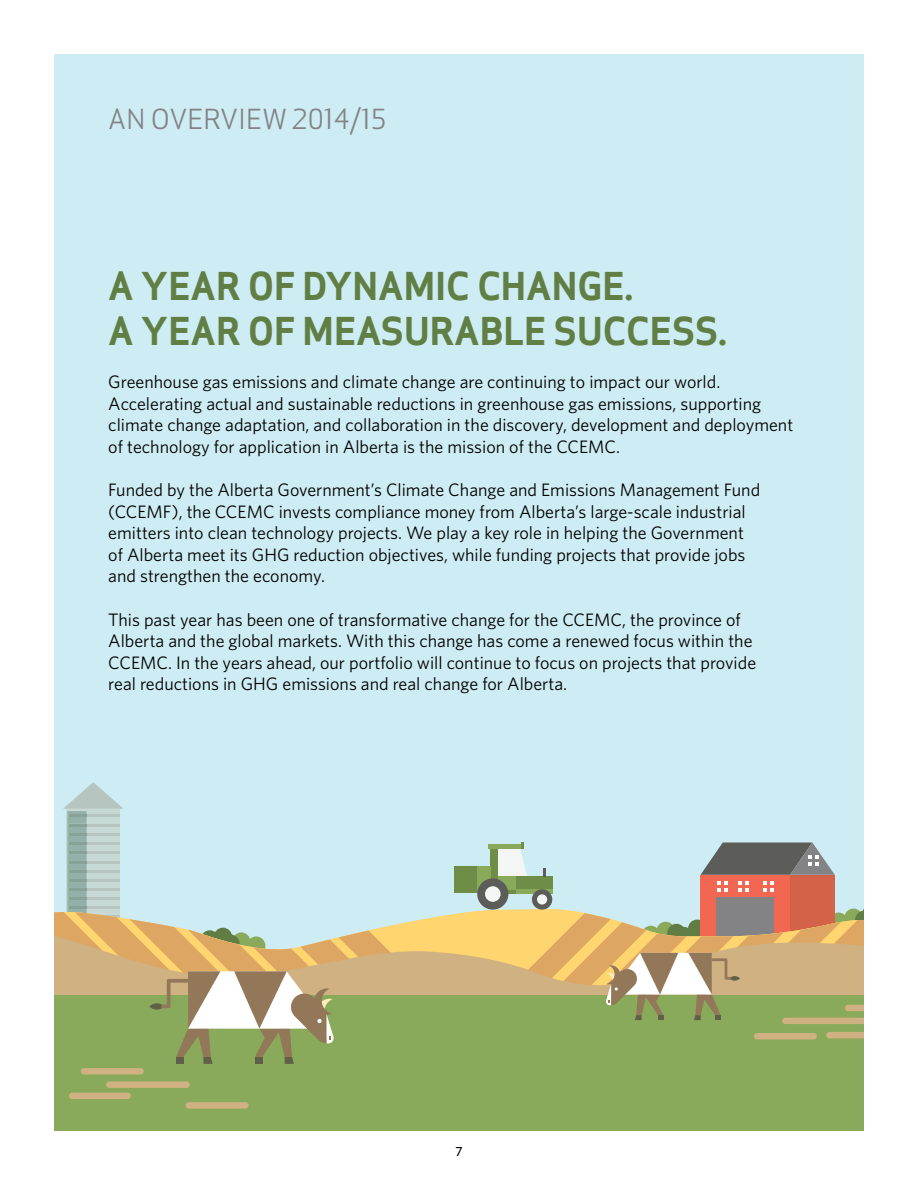
<style>
.page{position:relative;width:918px;height:1188px;background:#fff}
.page>*{position:absolute;margin:0;border:0;box-sizing:border-box;transform-origin:0 0}
.t1{font:37.5px/45px "Apex Sans Bold T";color:#607f44}
.t2{font:27px "Apex Sans Book C";color:#838386}
.t3{font:18px/21.6px "Whitney";color:#000}
.t4{font:12px "Apex Sans Medium C";color:#000}
</style>
<div class="page">
<div style="left:54px;top:54px;width:810px;height:1077px;background:#ceecf3"></div>
<svg style="left:701px;top:843px;width:134px;height:32px"></svg>
<div style="left:701px;top:875px;width:89px;height:62px;background:#f26752"></div>
<div style="left:716px;top:897px;width:58px;height:40px;background:#838386"></div>
<div style="left:790px;top:875px;width:45px;height:62px;background:#d46249"></div>
<svg style="left:472px;top:906px;width:392px;height:7px"></svg>
<svg style="left:472px;top:913px;width:392px;height:13px"></svg>
<svg style="left:472px;top:926px;width:392px;height:69px;background:#dab373"></svg>
<div style="left:54px;top:995px;width:810px;height:136px;background:#88aa5a"></div>
<div style="left:81px;top:1068px;width:63px;height:6px;background:#d0b181;border-radius:3px"></div>
<svg style="left:845px;top:1005px;width:19px;height:6px"></svg>
<svg style="left:826px;top:1032px;width:38px;height:6px"></svg>
<div style="left:754px;top:1033px;width:63px;height:6px;background:#d0b181;border-radius:3px"></div>
<div style="left:106px;top:1081px;width:84px;height:7px;background:#d0b181;border-radius:3px"></div>
<svg style="left:782px;top:1018px;width:82px;height:6px"></svg>
<div style="left:69px;top:1093px;width:62px;height:6px;background:#d0b181;border-radius:3px"></div>
<div style="left:186px;top:1102px;width:63px;height:7px;background:#d0b181;border-radius:3px"></div>
<svg style="left:54px;top:782px;width:418px;height:282px"></svg>
<svg style="left:729px;top:976px;width:11px;height:5px"></svg>
<svg style="left:606px;top:953px;width:125px;height:67px"></svg>
<svg style="left:717px;top:881px;width:11px;height:11px"></svg>
<svg style="left:738px;top:881px;width:11px;height:11px"></svg>
<svg style="left:763px;top:881px;width:11px;height:11px"></svg>
<div style="left:515px;top:876px;width:37px;height:18px;background:#6e8e47"></div>
<svg style="left:543px;top:868px;width:3px;height:8px"></svg>
<div style="left:515px;top:889px;width:37px;height:5px;background:#88aa5a"></div>
<div style="left:505px;top:889px;width:10px;height:5px;background:#6e8e47"></div>
<hr style="left:488px;top:845px;width:36px;height:4px;background:#88aa5a">
<div style="left:498px;top:876px;width:17px;height:14px;background:#88aa5a"></div>
<svg style="left:491px;top:842px;width:36px;height:47px"></svg>
<div style="left:464px;top:866px;width:27px;height:27px;background:#88aa5a"></div>
<div style="left:455px;top:866px;width:22px;height:27px;background:#6e8e47"></div>
<div style="left:477px;top:878px;width:31px;height:32px;background:#5c5d59;border-radius:50%"></div>
<div style="left:485px;top:886px;width:16px;height:16px;background:#f4f5f5;border-radius:50%"></div>
<div style="left:532px;top:889px;width:20px;height:21px;background:#5c5d59;border-radius:50%"></div>
<div style="left:537px;top:894px;width:10px;height:11px;background:#f4f5f5;border-radius:50%"></div>
<h2 class="t2" style="left:108px;top:102px;width:280px">AN OVERVIEW 2014/15</h2>
<h1 class="t1" style="left:108px;top:263px;width:620px">A YEAR OF DYNAMIC CHANGE.<br>A YEAR OF MEASURABLE SUCCESS.</h1>
<p class="t3" style="left:108px;top:370px;width:686px">Greenhouse gas emissions and climate change are continuing to impact our world.<br>Accelerating actual and sustainable reductions in greenhouse gas emissions, supporting climate change adaptation, and collaboration in the discovery, development and deployment of technology for application in Alberta is the mission of the CCEMC.</p>
<p class="t3" style="left:108px;top:478px;width:653px">Funded by the Alberta Government’s Climate Change and Emissions Management Fund (CCEMF), the CCEMC invests compliance money from Alberta’s large-scale industrial emitters into clean technology projects. We play a key role in helping the Government of Alberta meet its GHG reduction objectives, while funding projects that provide jobs and strengthen the economy.</p>
<p class="t3" style="left:108px;top:608px;width:649px">This past year has been one of transformative change for the CCEMC, the province of Alberta and the global markets. With this change has come a renewed focus within the CCEMC. In the years ahead, our portfolio will continue to focus on projects that provide real reductions in GHG emissions and real change for Alberta.</p>
<p class="t4" style="left:455px;top:1143px;width:9px">7</p>
</div>
